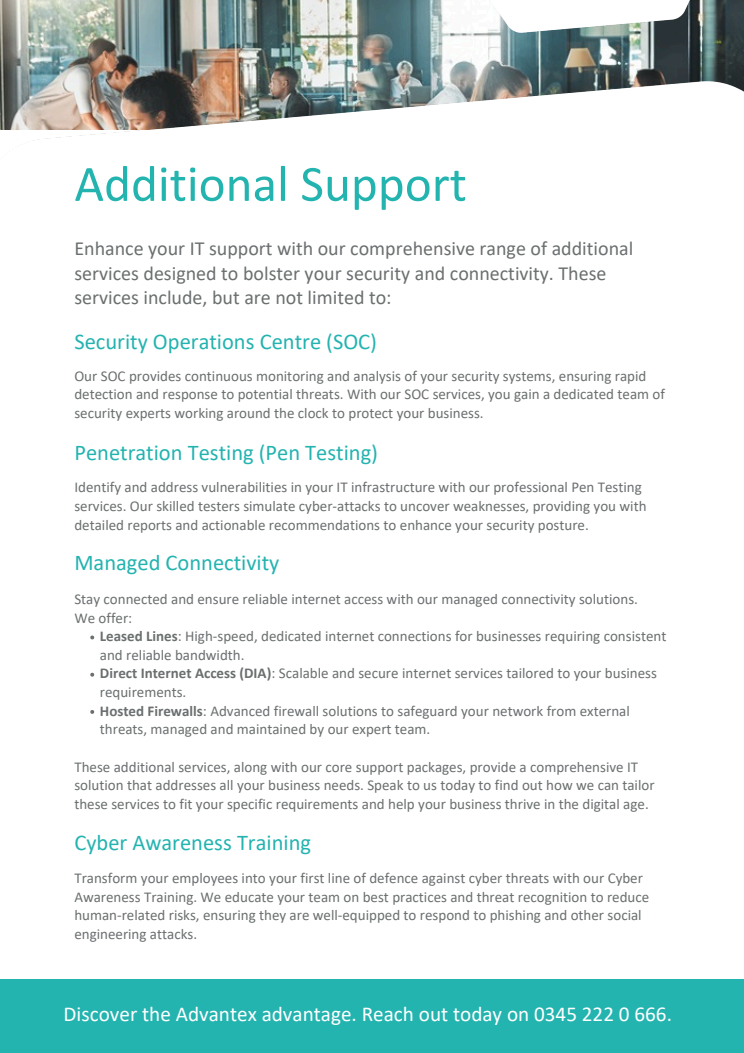
<style>
.page{position:relative;width:744px;height:1053px;background:#fff}
.page>*{position:absolute;margin:0;border:0;box-sizing:border-box;transform-origin:0 0}
.t1{font:51.24px "Calibri";color:#24b4b0}
.t2{font:22.48px "Calibri";color:#23b3b0}
.t3{font:21.2px "Calibri";color:#fff}
.t4{font:20px/24.9px "Calibri";color:#6b6f70}
.t5{font:15px/18.6px "Calibri";color:#6b6f70}
.s1{font-weight:700}
</style>
<div class="page">
<img style="left:0;top:0;width:724px;height:81px">
<img style="left:420px;top:0;width:324px;height:33px">
<img style="left:724px;top:15px;width:20px;height:66px">
<img style="left:0;top:81px;width:744px;height:66px">
<svg style="left:90px;top:635px;width:4px;height:4px"></svg>
<svg style="left:90px;top:672px;width:4px;height:4px"></svg>
<svg style="left:90px;top:710px;width:4px;height:3px"></svg>
<div style="left:0;top:978px;width:744px;height:74px;background:#24b4b0"></div>
<p class="t1" style="left:74px;top:162px;width:394px">Additional Support</p>
<h1 class="t4" style="left:74px;top:237px;width:560px">Enhance your IT support with our comprehensive range of additional services designed to bolster your security and connectivity. These services include, but are not limited to:</h1>
<h2 class="t2" style="left:74px;top:332px;width:304px">Security Operations Centre (SOC)</h2>
<h3 class="t5" style="left:74px;top:367px;width:592px">Our SOC provides continuous monitoring and analysis of your security systems, ensuring rapid detection and response to potential threats. With our SOC services, you gain a dedicated team of security experts working around the clock to protect your business.</h3>
<h2 class="t2" style="left:74px;top:442px;width:305px">Penetration Testing (Pen Testing)</h2>
<p class="t5" style="left:74px;top:479px;width:574px">Identify and address vulnerabilities in your IT infrastructure with our professional Pen Testing services. Our skilled testers simulate cyber-attacks to uncover weaknesses, providing you with detailed reports and actionable recommendations to enhance your security posture.</p>
<h2 class="t2" style="left:74px;top:553px;width:207px">Managed Connectivity</h2>
<p class="t5" style="left:74px;top:591px;width:565px">Stay connected and ensure reliable internet access with our managed connectivity solutions.</p>
<p class="t5" style="left:74px;top:609px;width:59px">We offer:</p>
<p class="t5" style="left:100px;top:628px;width:568px"><span class="s1">Leased Lines</span>: High-speed, dedicated internet connections for businesses requiring consistent and reliable bandwidth.</p>
<p class="t5" style="left:100px;top:665px;width:559px"><span class="s1">Direct Internet Access (DIA)</span>: Scalable and secure internet services tailored to your business requirements.</p>
<p class="t5" style="left:100px;top:702px;width:532px"><span class="s1">Hosted Firewalls</span>: Advanced firewall solutions to safeguard your network from external threats, managed and maintained by our expert team.</p>
<p class="t5" style="left:74px;top:758px;width:582px">These additional services, along with our core support packages, provide a comprehensive IT solution that addresses all your business needs. Speak to us today to find out how we can tailor these services to fit your specific requirements and help your business thrive in the digital age.</p>
<h2 class="t2" style="left:74px;top:833px;width:238px">Cyber Awareness Training</h2>
<p class="t5" style="left:74px;top:870px;width:576px">Transform your employees into your first line of defence against cyber threats with our Cyber Awareness Training. We educate your team on best practices and threat recognition to reduce human-related risks, ensuring they are well-equipped to respond to phishing and other social engineering attacks.</p>
<h2 class="t3" style="left:64px;top:1005px;width:610px">Discover the Advantex advantage. Reach out today on 0345 222 0 666.</h2>
</div>
